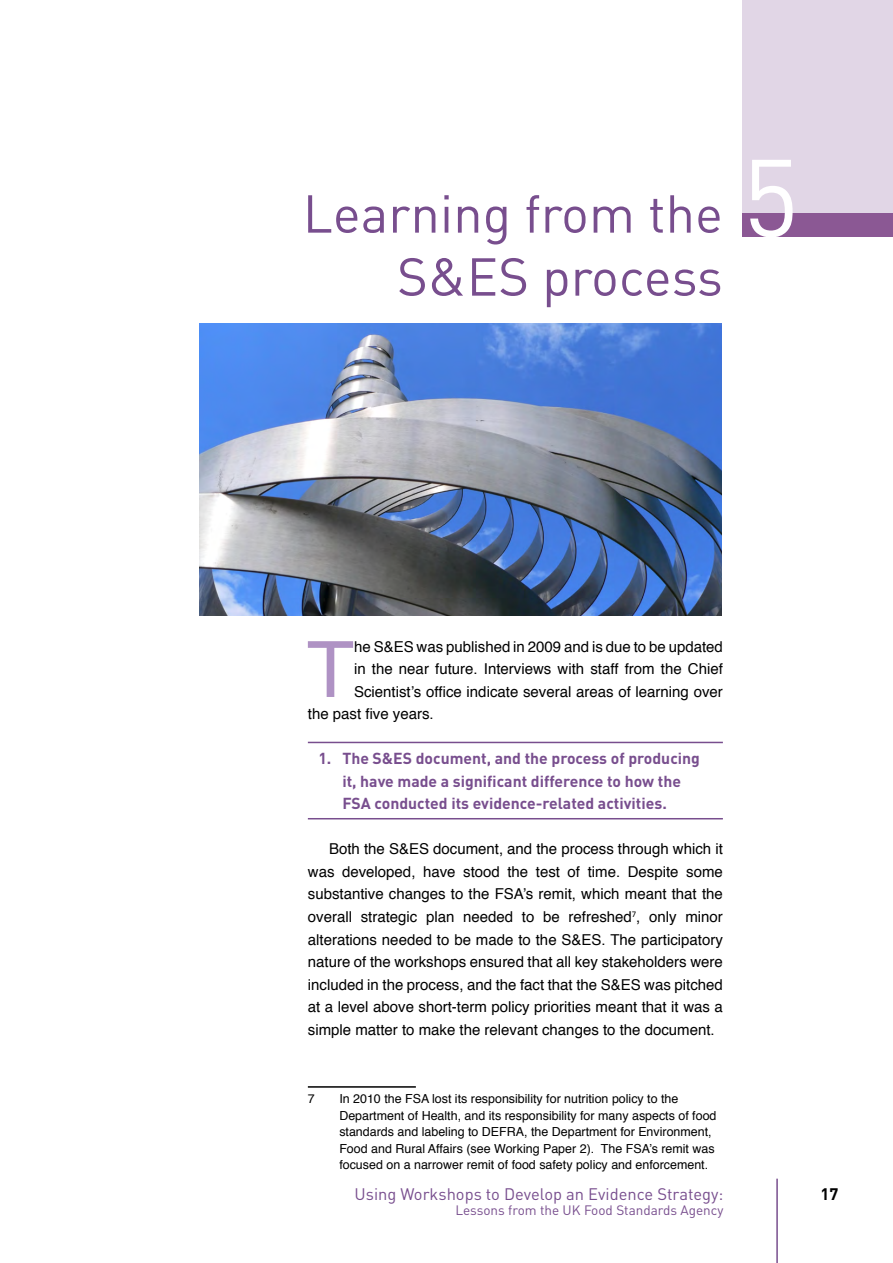
<style>
.page{position:relative;width:893px;height:1263px;background:#fff}
.page>*{position:absolute;margin:0;border:0;box-sizing:border-box;transform-origin:0 0}
.t1{font:108px "DIN";color:#fff}
.t2{font:77.7px "Helvetica";color:#af92c4}
.t3{font:52.5px/63px "DIN";color:#784e8e;text-align:right}
.t4{font:16.5px "DIN";color:#784e8e}
.t5{font:700 16.5px "DIN";color:#000}
.t6{font:700 15.75px/22.5px "DIN";color:#784e8e;text-align:center}
.t7{font:15px/22.5px "Helvetica";color:#000;text-align:justify}
.t8{font:13.5px "DIN";color:#784e8e}
.t9{font:12.45px/16.5px "Helvetica";color:#000}
</style>
<div class="page">
<hr style="left:776px;top:1179px;width:2px;height:84px;background:#784e8e">
<hr style="left:308px;top:742px;width:415px;height:1px;background:#784e8e">
<hr style="left:308px;top:818px;width:415px;height:1px;background:#784e8e">
<hr style="left:308px;top:1086px;width:108px;height:2px;background:#000">
<img style="left:200px;top:323px;width:521px;height:292px">
<div style="left:743px;top:0;width:150px;height:220px;background:#e1d6e6"></div>
<div style="left:743px;top:214px;width:150px;height:23px;background:#8b5894"></div>
<h3 class="t3" style="left:303px;top:181px;width:422px">Learning from the<br>S&amp;ES process</h3>
<h1 class="t1" style="left:743px;top:130px;width:58px">5</h1>
<h2 class="t2" style="left:307px;top:610px;width:49px">T</h2>
<p class="t7" style="left:354px;top:636px;width:370px">he S&amp;ES was published in 2009 and is due to be updated</p>
<p class="t7" style="left:354px;top:658px;width:370px">in the near future. Interviews with staff from the Chief</p>
<p class="t7" style="left:354px;top:681px;width:370px">Scientist’s office indicate several areas of learning over</p>
<p class="t7" style="left:308px;top:703px;width:127px">the past five years.</p>
<p class="t6" style="left:318px;top:747px;width:383px">1. The S&amp;ES document, and the process of producing it, have made a significant difference to how the<br>FSA conducted its evidence-related activities.</p>
<p class="t7" style="left:308px;top:838px;width:416px;text-indent:21px">Both the S&amp;ES document, and the process through which it was developed, have stood the test of time. Despite some substantive changes to the FSA’s remit, which meant that the overall strategic plan needed to be refreshed<sup>7</sup>, only minor alterations needed to be made to the S&amp;ES. The participatory nature of the workshops ensured that all key stakeholders were included in the process, and the fact that the S&amp;ES was pitched at a level above short-term policy priorities meant that it was a simple matter to make the relevant changes to the document.</p>
<p class="t9" style="left:308px;top:1091px;width:8px">7</p>
<p class="t9" style="left:339px;top:1091px;width:379px">In 2010 the FSA lost its responsibility for nutrition policy to the<br>Department of Health, and its responsibility for many aspects of food standards and labeling to Defra</p>
<p class="t9" style="left:339px;top:1124px;width:377px;text-indent:185px">, the Department for Environment,<br>Food and Rural Affairs (see Working Paper 2). The FSA’s remit was focused on a narrower remit of food safety policy and enforcement.</p>
<p class="t4" style="left:355px;top:1183px;width:370px">Using Workshops to Develop an Evidence Strategy:</p>
<p class="t8" style="left:455px;top:1201px;width:270px">Lessons from the UK Food Standards Agency</p>
<p class="t5" style="left:820px;top:1183px;width:19px">17</p>
</div>
